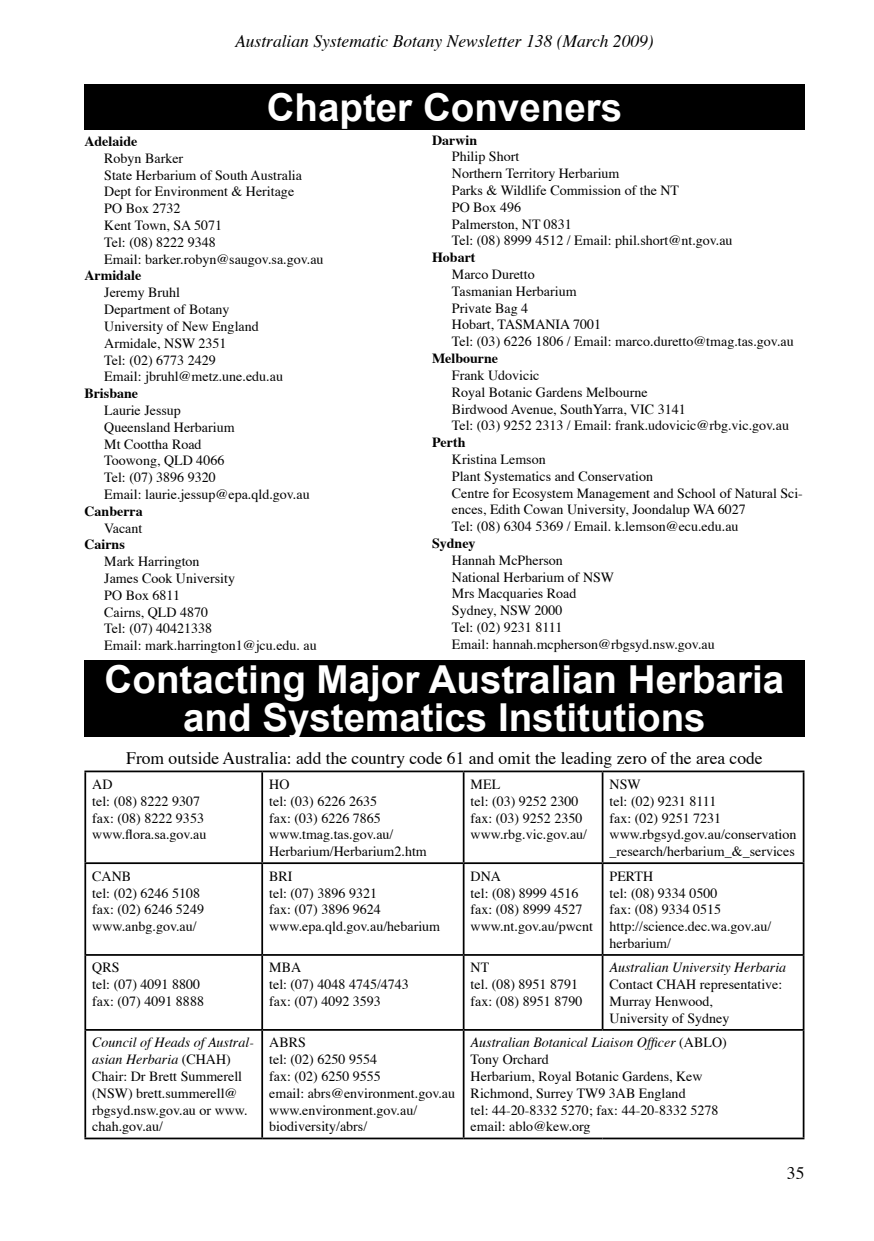
<style>
.page{position:relative;width:874px;height:1241px;background:#fff}
.page>*{position:absolute;margin:0;border:0;box-sizing:border-box;transform-origin:0 0}
.t1{font:700 38.5px/38.5px "Arial";color:#fff;text-align:center}
.t2{font:17.5px "Times";color:#000}
.t3{font:italic 17.5px "Times";color:#000}
.t4{font:14px/16.8px "Times";color:#000}
.t5{font:700 14px "Times";color:#000}
.t6{font:italic 14px "Times";color:#000}
.s1{font-style:italic}
</style>
<div class="page">
<div style="left:84px;top:84px;width:720px;height:45px;background:#000"></div>
<div style="left:84px;top:659px;width:720px;height:77px;background:#000"></div>
<hr style="left:84px;top:770px;width:178px;height:2px;background:#000">
<hr style="left:84px;top:772px;width:2px;height:90px;background:#000">
<hr style="left:262px;top:770px;width:201px;height:2px;background:#000">
<hr style="left:261px;top:772px;width:2px;height:90px;background:#000">
<hr style="left:463px;top:770px;width:139px;height:2px;background:#000">
<hr style="left:462px;top:772px;width:2px;height:90px;background:#000">
<hr style="left:602px;top:770px;width:202px;height:2px;background:#000">
<hr style="left:601px;top:772px;width:2px;height:90px;background:#000">
<hr style="left:802px;top:772px;width:2px;height:90px;background:#000">
<hr style="left:84px;top:862px;width:178px;height:1px;background:#000">
<hr style="left:84px;top:863px;width:2px;height:90px;background:#000">
<hr style="left:262px;top:862px;width:201px;height:1px;background:#000">
<hr style="left:261px;top:863px;width:2px;height:90px;background:#000">
<hr style="left:463px;top:862px;width:139px;height:1px;background:#000">
<hr style="left:462px;top:863px;width:2px;height:90px;background:#000">
<hr style="left:602px;top:862px;width:202px;height:1px;background:#000">
<hr style="left:601px;top:863px;width:2px;height:90px;background:#000">
<hr style="left:802px;top:863px;width:2px;height:90px;background:#000">
<hr style="left:84px;top:953px;width:178px;height:2px;background:#000">
<hr style="left:84px;top:955px;width:2px;height:73px;background:#000">
<hr style="left:262px;top:953px;width:201px;height:2px;background:#000">
<hr style="left:261px;top:955px;width:2px;height:73px;background:#000">
<hr style="left:463px;top:953px;width:139px;height:2px;background:#000">
<hr style="left:462px;top:955px;width:2px;height:73px;background:#000">
<hr style="left:602px;top:953px;width:202px;height:2px;background:#000">
<hr style="left:601px;top:955px;width:2px;height:73px;background:#000">
<hr style="left:802px;top:955px;width:2px;height:73px;background:#000">
<hr style="left:84px;top:1028px;width:178px;height:2px;background:#000">
<hr style="left:84px;top:1030px;width:2px;height:107px;background:#000">
<hr style="left:262px;top:1028px;width:201px;height:2px;background:#000">
<hr style="left:261px;top:1030px;width:2px;height:107px;background:#000">
<hr style="left:463px;top:1028px;width:139px;height:2px;background:#000">
<hr style="left:462px;top:1030px;width:2px;height:107px;background:#000">
<hr style="left:602px;top:1028px;width:202px;height:2px;background:#000">
<hr style="left:802px;top:1030px;width:2px;height:107px;background:#000">
<hr style="left:84px;top:1137px;width:178px;height:2px;background:#000">
<hr style="left:262px;top:1137px;width:201px;height:2px;background:#000">
<hr style="left:463px;top:1137px;width:139px;height:2px;background:#000">
<hr style="left:602px;top:1137px;width:202px;height:2px;background:#000">
<p class="t3" style="left:235px;top:25px;width:420px">Australian Systematic Botany Newsletter 138 (March 2009)</p>
<h1 class="t1" style="left:266px;top:89px;width:357px">Chapter Conveners</h1>
<p class="t5" style="left:84px;top:128px;width:54px">Adelaide</p>
<p class="t4" style="left:104px;top:148px;width:221px">Robyn Barker<br>State Herbarium of South Australia<br>Dept for Environment &amp; Heritage<br>PO Box 2732<br>Kent Town, SA 5071<br>Tel: (08) 8222 9348<br>Email: barker.robyn@saugov.sa.gov.au</p>
<p class="t5" style="left:84px;top:262px;width:58px">Armidale</p>
<p class="t4" style="left:104px;top:283px;width:180px">Jeremy Bruhl<br>Department of Botany<br>University of New England<br>Armidale, NSW 2351<br>Tel: (02) 6773 2429<br>Email: jbruhl@metz.une.edu.au</p>
<p class="t5" style="left:84px;top:380px;width:55px">Brisbane</p>
<p class="t4" style="left:104px;top:400px;width:207px">Laurie Jessup<br>Queensland Herbarium<br>Mt Coottha Road<br>Toowong, QLD 4066<br>Tel: (07) 3896 9320<br>Email: laurie.jessup@epa.qld.gov.au</p>
<p class="t5" style="left:84px;top:497px;width:60px">Canberra</p>
<p class="t4" style="left:104px;top:518px;width:40px">Vacant</p>
<p class="t5" style="left:84px;top:531px;width:42px">Cairns</p>
<p class="t4" style="left:104px;top:552px;width:214px">Mark Harrington<br>James Cook University<br>PO Box 6811<br>Cairns, QLD 4870<br>Tel: (07) 40421338<br>Email: mark.harrington1@jcu.edu. au</p>
<p class="t5" style="left:432px;top:126px;width:47px">Darwin</p>
<p class="t4" style="left:451px;top:147px;width:282px">Philip Short<br>Northern Territory Herbarium<br>Parks &amp; Wildlife Commission of the NT<br>PO Box 496<br>Palmerston, NT 0831<br>Tel: (08) 8999 4512 / Email: phil.short@nt.gov.au</p>
<p class="t5" style="left:432px;top:244px;width:45px">Hobart</p>
<p class="t4" style="left:451px;top:265px;width:343px">Marco Duretto<br>Tasmanian Herbarium<br>Private Bag 4<br>Hobart, TASMANIA 7001<br>Tel: (03) 6226 1806 / Email: marco.duretto@tmag.tas.gov.au</p>
<p class="t5" style="left:432px;top:345px;width:68px">Melbourne</p>
<p class="t4" style="left:451px;top:365px;width:338px">Frank Udovicic<br>Royal Botanic Gardens Melbourne<br>Birdwood Avenue, SouthYarra, VIC 3141<br>Tel: (03) 9252 2313 / Email: frank.udovicic@rbg.vic.gov.au</p>
<p class="t5" style="left:432px;top:429px;width:35px">Perth</p>
<p class="t4" style="left:451px;top:449px;width:352px">Kristina Lemson<br>Plant Systematics and Conservation<br>Centre for Ecosystem Management and School of Natural Sci&shy;ences, Edith Cowan University, Joondalup WA 6027<br>Tel: (08) 6304 5369 / Email. k.lemson@ecu.edu.au</p>
<p class="t5" style="left:432px;top:530px;width:45px">Sydney</p>
<p class="t4" style="left:451px;top:550px;width:264px">Hannah McPherson<br>National Herbarium of NSW<br>Mrs Macquaries Road<br>Sydney, NSW 2000<br>Tel: (02) 9231 8111<br>Email: hannah.mcpherson@rbgsyd.nsw.gov.au</p>
<h1 class="t1" style="left:105px;top:661px;width:680px">Contacting Major Australian Herbaria and Systematics Institutions</h1>
<p class="t2" style="left:126px;top:741px;width:637px">From outside Australia: add the country code 61 and omit the leading zero of the area code</p>
<p class="t4" style="left:92px;top:774px;width:116px">AD<br>tel: (08) 8222 9307 fax: (08) 8222 9353 www.flora.sa.gov.au</p>
<p class="t4" style="left:269px;top:774px;width:159px">HO<br>tel: (03) 6226 2635<br>fax: (03) 6226 7865 www.tmag.tas.gov.au/<br>Herbarium/Herbarium2.htm</p>
<p class="t4" style="left:470px;top:774px;width:118px">MEL<br>tel: (03) 9252 2300 fax: (03) 9252 2350 www.rbg.vic.gov.au/</p>
<p class="t4" style="left:609px;top:774px;width:188px">NSW<br>tel: (02) 9231 8111<br>fax: (02) 9251 7231 www.rbgsyd.gov.au/conservation _research/herbarium_&amp;_services</p>
<p class="t4" style="left:92px;top:866px;width:113px">CANB<br>tel: (02) 6246 5108 fax: (02) 6246 5249 www.anbg.gov.au/</p>
<p class="t4" style="left:269px;top:866px;width:172px">BRI<br>tel: (07) 3896 9321<br>fax: (07) 3896 9624 www.epa.qld.gov.au/hebarium</p>
<p class="t4" style="left:470px;top:866px;width:124px">DNA<br>tel: (08) 8999 4516 fax: (08) 8999 4527 www.nt.gov.au/pwcnt</p>
<p class="t4" style="left:609px;top:866px;width:163px">PERTH<br>tel: (08) 9334 0500<br>fax: (08) 9334 0515 http://science.dec.wa.gov.au/ herbarium/</p>
<p class="t4" style="left:92px;top:958px;width:113px">QRS<br>tel: (07) 4091 8800 fax: (07) 4091 8888</p>
<p class="t4" style="left:269px;top:958px;width:141px">MBA<br>tel: (07) 4048 4745/4743 fax: (07) 4092 3593</p>
<p class="t4" style="left:470px;top:958px;width:113px">NT<br>tel. (08) 8951 8791 fax: (08) 8951 8790</p>
<p class="t6" style="left:609px;top:955px;width:178px">Australian University Herbaria</p>
<p class="t4" style="left:609px;top:974px;width:174px">Contact CHAH representative:<br>Murray Henwood,<br>University of Sydney</p>
<p class="t4" style="left:92px;top:1032px;width:163px"><span class="s1">Council of Heads of Austral&shy;asian Herbaria</span> (CHAH)<br>Chair: Dr Brett Summerell (NSW) brett.summerell@ rbgsyd.nsw.gov.au or www. chah.gov.au/</p>
<p class="t4" style="left:269px;top:1032px;width:187px">ABRS<br>tel: (02) 6250 9554<br>fax: (02) 6250 9555<br>email: abrs@environment.gov.au www.environment.gov.au/ biodiversity/abrs/</p>
<p class="t4" style="left:470px;top:1032px;width:257px"><span class="s1">Australian Botanical Liaison Officer</span> (ABLO)<br>Tony Orchard<br>Herbarium, Royal Botanic Gardens, Kew<br>Richmond, Surrey TW9 3AB England<br>tel: 44-20-8332 5270; fax: 44-20-8332 5278 email: ablo@kew.org</p>
<p class="t2" style="left:786px;top:1156px;width:19px">35</p>
</div>
